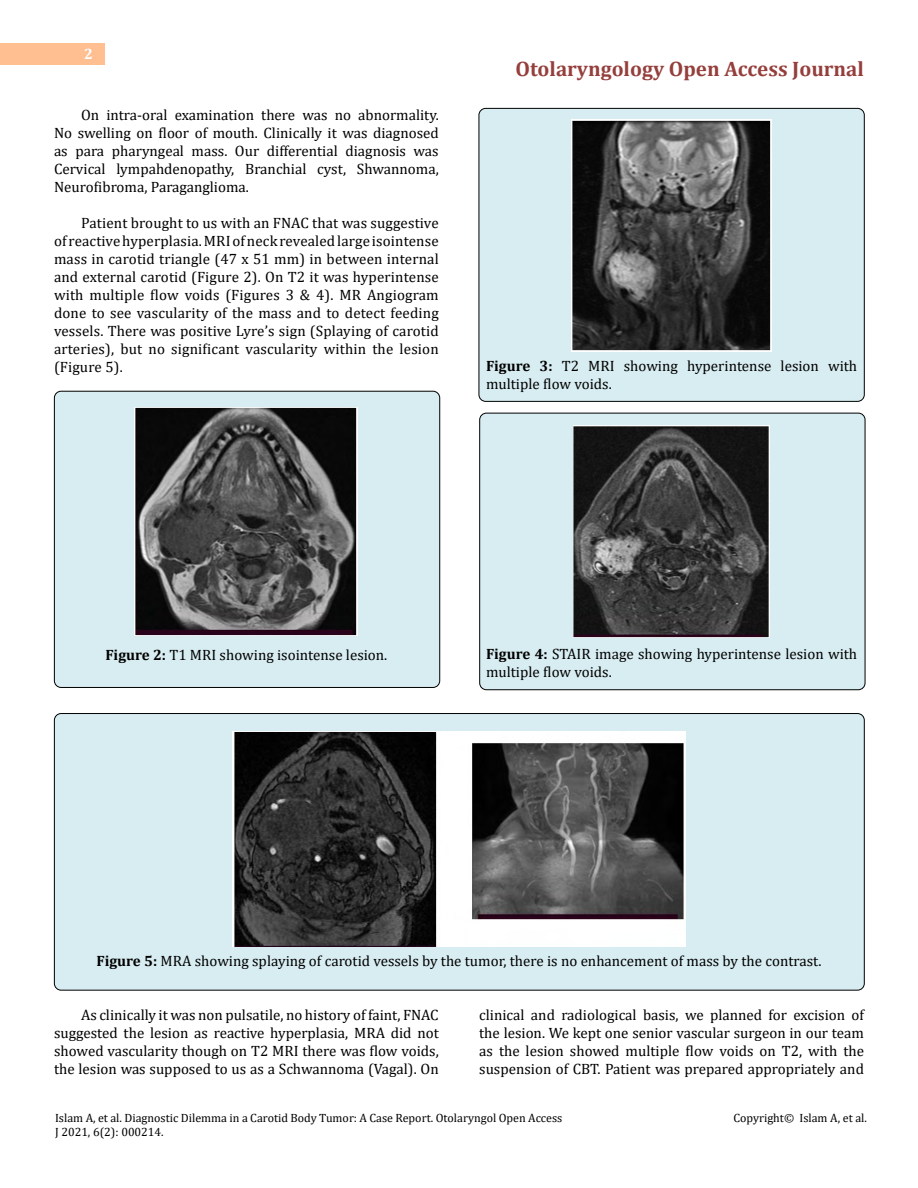
<style>
.page{position:relative;width:918px;height:1188px;background:#fff}
.page>*{position:absolute;margin:0;border:0;box-sizing:border-box;transform-origin:0 0}
.t1{font:700 21px "Cambria";color:#953f3c}
.t2{font:15px/18px "Cambria";color:#000;text-align:justify}
.t3{font:700 15px "Cambria";color:#fff}
.t4{font:12px/14.2px "Cambria";color:#000}
.s1{font-weight:700}
</style>
<div class="page">
<div style="left:0;top:43px;width:105px;height:21px;background:#ffbf91"></div>
<div style="left:54px;top:714px;width:810px;height:276px;background:#d8edf2;border-radius:7px"></div>
<div style="left:480px;top:413px;width:385px;height:277px;background:#d8edf2;border-radius:7px"></div>
<div style="left:479px;top:413px;width:386px;height:277px;border:1px solid #000;border-radius:7px"></div>
<div style="left:479px;top:108px;width:385px;height:293px;background:#d8edf2;border-radius:7px"></div>
<div style="left:479px;top:108px;width:386px;height:294px;border:1px solid #000;border-radius:7px"></div>
<div style="left:54px;top:391px;width:386px;height:296px;background:#d8edf2;border-radius:7px"></div>
<div style="left:54px;top:391px;width:386px;height:297px;border:1px solid #000;border-radius:7px"></div>
<img style="left:135px;top:408px;width:223px;height:228px">
<img style="left:572px;top:119px;width:199px;height:233px">
<img style="left:574px;top:425px;width:195px;height:212px">
<img style="left:233px;top:732px;width:452px;height:215px">
<p class="t3" style="left:84px;top:44px;width:10px">2</p>
<p class="t2" style="left:54px;top:105px;width:386px;text-indent:27px">On intra-oral examination there was no abnormality.<br>No swelling on floor of mouth. Clinically it was diagnosed as para pharyngeal mass. Our differential diagnosis was Cervical lympahdenopathy, Branchial cyst, Shwannoma, Neurofibroma, Paraganglioma.</p>
<p class="t2" style="left:54px;top:213px;width:386px;text-indent:27px">Patient brought to us with an FNAC that was suggestive of reactive hyperplasia. MRI of neck revealed large isointense mass in carotid triangle (47 x 51 mm) in between internal and external carotid (Figure 2). On T2 it was hyperintense with multiple flow voids (Figures 3 &amp; 4). MR Angiogram done to see vascularity of the mass and to detect feeding vessels. There was positive Lyre’s sign (Splaying of carotid arteries), but no significant vascularity within the lesion (Figure 5).</p>
<h1 class="t1" style="left:516px;top:54px;width:350px">Otolaryngology Open Access Journal</h1>
<p class="t2" style="left:486px;top:357px;width:373px"><span class="s1">Figure 3:</span> T2 MRI showing hyperintense lesion with multiple flow voids.</p>
<p class="t2" style="left:105px;top:645px;width:284px"><span class="s1">Figure 2:</span> T1 MRI showing isointense lesion.</p>
<p class="t2" style="left:486px;top:645px;width:373px"><span class="s1">Figure 4:</span> STAIR image showing hyperintense lesion with multiple flow voids.</p>
<p class="t2" style="left:96px;top:951px;width:727px"><span class="s1">Figure 5:</span> MRA showing splaying of carotid vessels by the tumor, there is no enhancement of mass by the contrast.</p>
<p class="t2" style="left:54px;top:1005px;width:386px;text-indent:27px">As clinically it was non pulsatile, no history of faint, FNAC suggested the lesion as reactive hyperplasia, MRA did not showed vascularity though on T2 MRI there was flow voids, the lesion was supposed to us as a Schwannoma (Vagal). On</p>
<p class="t2" style="left:479px;top:1005px;width:386px">clinical and radiological basis, we planned for excision of the lesion. We kept one senior vascular surgeon in our team as the lesion showed multiple flow voids on T2, with the suspension of CBT. Patient was prepared appropriately and</p>
<p class="t4" style="left:55px;top:1111px;width:509px">Islam A, et al. Diagnostic Dilemma in a Carotid Body Tumor: A Case Report. Otolaryngol Open Access<br>J 2021, 6(2): 000214.</p>
<p class="t4" style="left:734px;top:1111px;width:135px">Copyright© Islam A, et al.</p>
</div>
